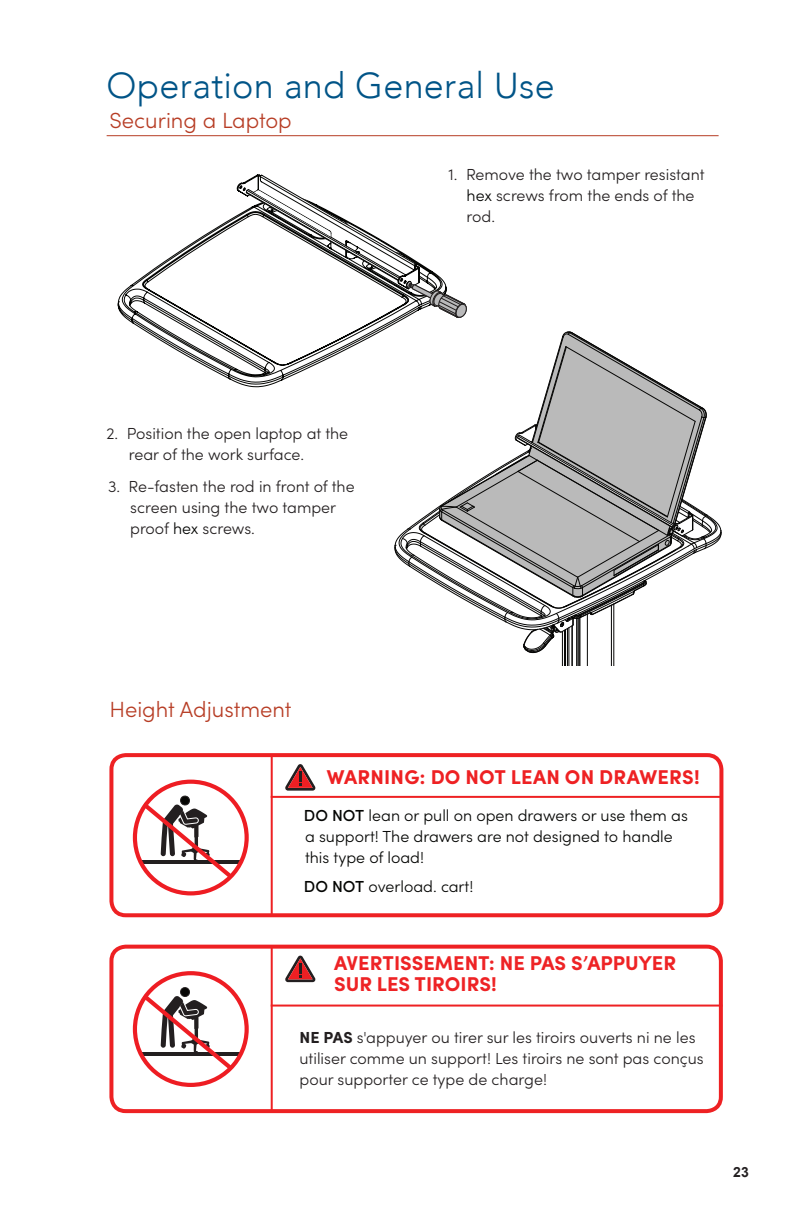
<style>
.page{position:relative;width:792px;height:1224px;background:#fff}
.page>*{position:absolute;margin:0;border:0;box-sizing:border-box;transform-origin:0 0}
.t1{font:300 36px "Avenir";letter-spacing:.01em;color:#015487}
.t2{font:300 22px "Sofia Pro";color:#b73d25}
.t3{font:700 20px/21px "Sofia Pro";color:#ee2325}
.t4{font:700 20px "Sofia Pro";letter-spacing:.01em;color:#ee2123}
.t5{font:300 16px/21px "Sofia Pro";color:#231f20}
.t6{font:300 16px/21px "Sofia Pro";color:#040503}
.t7{font:700 14px "Arial";color:#231f20}
.s1{color:#040503}
.s2{font-weight:500}
.s3{font-weight:700}
</style>
<div class="page">
<hr style="left:107px;top:135px;width:612px;height:1px;background:#b73d25">
<svg style="left:118px;top:215px;width:286px;height:172px"></svg>
<svg style="left:237px;top:174px;width:230px;height:145px"></svg>
<hr style="left:564px;top:630px;width:1px;height:35px;background:#050504">
<hr style="left:565px;top:630px;width:1px;height:35px;background:#050504">
<hr style="left:567px;top:628px;width:1px;height:37px;background:#050504">
<hr style="left:572px;top:626px;width:1px;height:39px;background:#050504">
<hr style="left:577px;top:618px;width:1px;height:47px;background:#050504">
<hr style="left:579px;top:618px;width:1px;height:47px;background:#050504">
<hr style="left:611px;top:605px;width:1px;height:60px;background:#050504">
<hr style="left:580px;top:618px;width:1px;height:47px;background:#050504">
<hr style="left:587px;top:614px;width:1px;height:51px;background:#050504">
<hr style="left:613px;top:604px;width:1px;height:61px;background:#050504">
<hr style="left:562px;top:631px;width:1px;height:34px;background:#050504">
<hr style="left:569px;top:628px;width:1px;height:37px;background:#050504">
<hr style="left:576px;top:619px;width:1px;height:46px;background:#050504">
<svg style="left:395px;top:332px;width:327px;height:321px"></svg>
<div style="left:109px;top:753px;width:614px;height:164px;border:4px solid #ee2123;border-radius:14px"></div>
<hr style="left:271px;top:756px;width:2px;height:161px;background:#ee2123">
<svg style="left:285px;top:764px;width:31px;height:27px"></svg>
<hr style="left:271px;top:796px;width:451px;height:2px;background:#ee2123">
<hr style="left:140px;top:861px;width:102px;height:3px;background:#231f20">
<svg style="left:138px;top:795px;width:99px;height:87px"></svg>
<div style="left:133px;top:780px;width:116px;height:115px;border:4px solid #ee1d23;border-radius:50%"></div>
<div style="left:109px;top:945px;width:614px;height:168px;border:4px solid #ee2123;border-radius:14px"></div>
<hr style="left:271px;top:948px;width:2px;height:162px;background:#ee2123">
<svg style="left:285px;top:956px;width:31px;height:26px"></svg>
<hr style="left:271px;top:1005px;width:451px;height:2px;background:#ee2123">
<hr style="left:140px;top:1052px;width:102px;height:3px;background:#231f20">
<svg style="left:138px;top:987px;width:99px;height:87px"></svg>
<div style="left:133px;top:971px;width:116px;height:116px;border:4px solid #ee1d23;border-radius:50%"></div>
<h1 class="t1" style="left:107px;top:64px;width:450px">Operation and General Use</h1>
<h2 class="t2" style="left:109px;top:104px;width:184px">Securing a Laptop</h2>
<p class="t5" style="left:467px;top:163px;width:239px;text-indent:-18px">1. Remove the two tamper resistant <span class="s1">hex</span> screws from the ends of the rod.</p>
<p class="t5" style="left:129px;top:422px;width:221px;text-indent:-22px">2. Position the open laptop at the rear of the work surface.</p>
<p class="t5" style="left:130px;top:475px;width:226px;text-indent:-22px">3. Re-fasten the rod in front of the screen using the two tamper proof <span class="s1">hex</span> screws.</p>
<h2 class="t2" style="left:109px;top:694px;width:184px">Height Adjustment</h2>
<p class="t4" style="left:327px;top:762px;width:374px">WARNING: DO NOT LEAN ON DRAWERS!</p>
<p class="t6" style="left:304px;top:804px;width:386px"><span class="s2">DO NOT</span> lean or pull on open drawers or use them as a support! The drawers are not designed to handle this type of load!</p>
<p class="t6" style="left:304px;top:875px;width:171px"><span class="s2">DO NOT</span> overload. cart!</p>
<p class="t3" style="left:334px;top:951px;width:343px">AVERTISSEMENT: NE PAS S’APPUYER<br>SUR LES TIROIRS!</p>
<p class="t5" style="left:300px;top:1026px;width:406px"><span class="s3">NE PAS</span> s'appuyer ou tirer sur les tiroirs ouverts ni ne les utiliser comme un support! Les tiroirs ne sont pas conçus pour supporter ce type de charge!</p>
<p class="t7" style="left:733px;top:1162px;width:17px">23</p>
</div>
